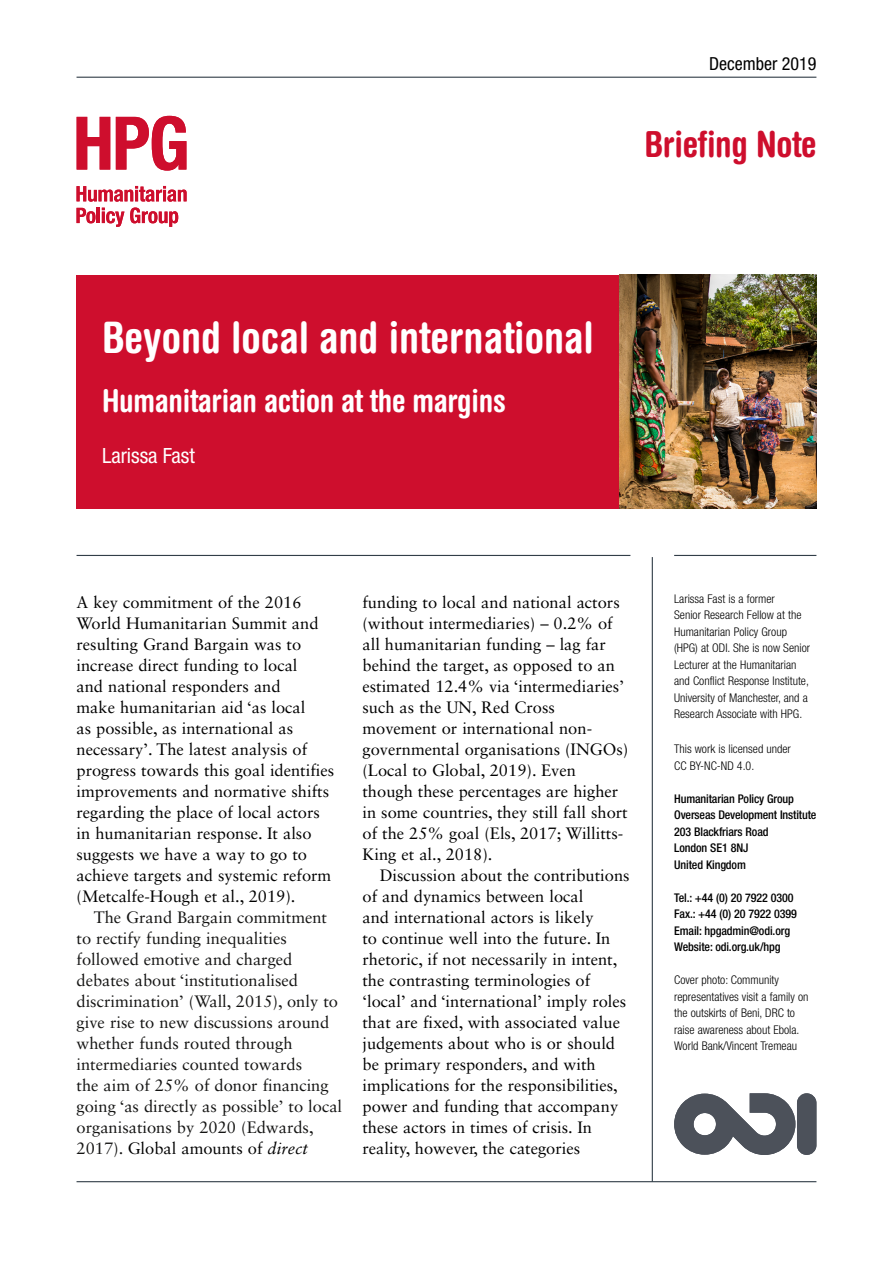
<style>
.page{position:relative;width:893px;height:1263px;background:#fff}
.page>*{position:absolute;margin:0;border:0;box-sizing:border-box;transform-origin:0 0}
.t1{font:700 condensed 43.5px "Helvetica Rounded LT Std";color:#fff}
.t2{font:700 condensed 36px "Helvetica Rounded LT Std";letter-spacing:-.01em;color:#ce0e2d}
.t3{font:700 condensed 31.5px "Helvetica Rounded LT Std";letter-spacing:-.01em;color:#fff}
.t4{font:condensed 21px "Helvetica Neue LT Std";color:#fff}
.t5{font:condensed 18px "Helvetica Neue LT Std";color:#000}
.t6{font:16.5px/21px "Sabon LT Std";color:#000}
.t7{font:16.5px/21px "Sabon LT Std";color:#141413}
.t8{font:300 condensed 12px/16.5px "Helvetica Neue LT Std";color:#000}
.t9{font:500 condensed 12px/16.5px "Helvetica Neue LT Std";letter-spacing:-.01em;color:#000}
.s1{color:#000}
.s2{font-style:italic;color:#000}
</style>
<div class="page">
<hr style="left:77px;top:1181px;width:739px;height:1px;background:#323e48">
<hr style="left:652px;top:557px;width:1px;height:625px;background:#323e48">
<hr style="left:674px;top:555px;width:142px;height:1px;background:#323e48">
<hr style="left:77px;top:555px;width:553px;height:1px;background:#323e48">
<img style="left:619px;top:275px;width:197px;height:234px">
<div style="left:77px;top:275px;width:542px;height:234px;background:#ce0e2d"></div>
<hr style="left:77px;top:77px;width:739px;height:1px;background:#323e48">
<svg style="left:674px;top:1093px;width:121px;height:62px"></svg>
<div style="left:797px;top:1093px;width:19px;height:62px;background:#4c515a;border-radius:10px"></div>
<svg style="left:77px;top:117px;width:33px;height:53px"></svg>
<svg style="left:116px;top:116px;width:70px;height:55px"></svg>
<svg style="left:77px;top:186px;width:110px;height:16px"></svg>
<svg style="left:77px;top:208px;width:18px;height:15px"></svg>
<hr style="left:97px;top:208px;width:3px;height:15px;background:#ce0e2d">
<svg style="left:102px;top:208px;width:22px;height:19px"></svg>
<svg style="left:130px;top:208px;width:48px;height:19px"></svg>
<p class="t5" style="left:709px;top:53px;width:109px">December 2019</p>
<h2 class="t2" style="left:644px;top:123px;width:173px">Briefing Note</h2>
<h1 class="t1" style="left:102px;top:311px;width:493px">Beyond local and international</h1>
<h3 class="t3" style="left:102px;top:381px;width:405px">Humanitarian action at the margins</h3>
<p class="t4" style="left:102px;top:443px;width:94px">Larissa Fast</p>
<p class="t6" style="left:77px;top:591px;width:259px">A key commitment of the 2016<br>World Humanitarian Summit and resulting Grand Bargain was to increase direct funding to local<br>and national responders and<br>make humanitarian aid ‘as local<br>as possible, as international as necessary’. The latest analysis of progress towards this goal identifies improvements and normative shifts regarding the place of local actors in humanitarian response. It also suggests we have a way to go to achieve targets and systemic reform (Metcalfe-Hough et al., 2019).</p>
<p class="t7" style="left:77px;top:906px;width:267px;text-indent:17px">The Grand Bargain commitment to rectify funding inequalities followed emotive and charged debates about ‘institutionalised discrimination’ (Wall, 2015), only to give rise to new discussions around whether funds routed through intermediaries counted towards<br>the aim of 25% of donor financing going ‘as directly as possible’ to local organisations by 2020 (Edwards, 2017). <span class="s1">Global amounts of</span> <span class="s2">direct</span></p>
<p class="t6" style="left:362px;top:591px;width:267px">funding to local and national actors (without intermediaries) – 0.2% of all humanitarian funding – lag far behind the target, as opposed to an estimated 12.4% via ‘intermediaries’ such as the UN, Red Cross movement or international non&shy;governmental organisations (INGOs) (Local to Global, 2019). Even though these percentages are higher in some countries, they still fall short of the 25% goal (Els, 2017; Willitts-King et al., 2018).</p>
<p class="t6" style="left:362px;top:864px;width:269px;text-indent:17px">Discussion about the contributions of and dynamics between local<br>and international actors is likely<br>to continue well into the future. In rhetoric, if not necessarily in intent, the contrasting terminologies of ‘local’ and ‘international’ imply roles that are fixed, with associated value judgements about who is or should be primary responders, and with implications for the responsibilities, power and funding that accompany these actors in times of crisis. In reality, however, the categories</p>
<p class="t8" style="left:674px;top:590px;width:138px">Larissa Fast is a former<br>Senior Research Fellow at the<br>Humanitarian Policy Group (HPG) at ODI. She is now Senior<br>Lecturer at the Humanitarian and Conflict Response Institute,<br>University of Manchester, and a<br>Research Associate with HPG.</p>
<p class="t8" style="left:674px;top:741px;width:118px">This work is licensed under<br>CC BY-NC-ND 4.0.</p>
<p class="t9" style="left:674px;top:790px;width:144px">Humanitarian Policy Group<br>Overseas Development Institute<br>203 Blackfriars Road<br>London SE1 8NJ<br>United Kingdom</p>
<p class="t9" style="left:674px;top:889px;width:124px">Tel.: +44 (0) 20 7922 0300<br>Fax.: +44 (0) 20 7922 0399<br>Email: hpgadmin@odi.org<br>Website: odi.org.uk/hpg</p>
<p class="t8" style="left:674px;top:972px;width:136px">Cover photo: Community representatives visit a family on the outskirts of Beni, DRC to raise awareness about Ebola.<br>World Bank/Vincent Tremeau</p>
</div>
